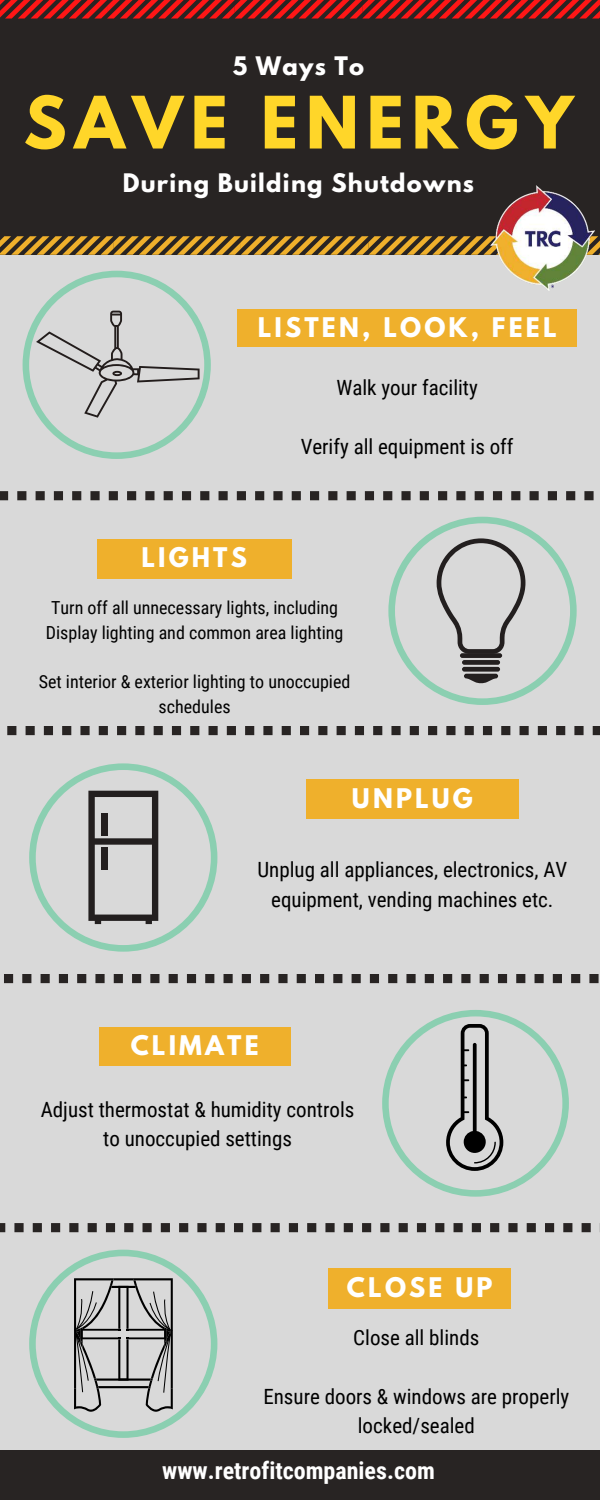
<style>
.page{position:relative;width:600px;height:1500px;background:#d9d9d9}
.page>*{position:absolute;margin:0;border:0;box-sizing:border-box;transform-origin:0 0}
.t1{font:700 64px "League Spartan";letter-spacing:.125em;color:#ffd629}
.t2{font:700 24px "League Spartan";letter-spacing:.135em;color:#fff}
.t3{font:700 24px "Roboto Condensed";color:#fff}
.t4{font:700 22.6px "League Spartan";letter-spacing:.055em;color:#fff}
.t5{font:21px/29.2px "Roboto Condensed";color:#000;text-align:center}
.t6{font:18px/24.8px "Roboto Condensed";color:#000}
</style>
<div class="page">
<div style="left:0;top:0;width:600px;height:255px;background:#282423"></div>
<svg style="left:0;top:0;width:600px;height:19px"></svg>
<svg style="left:0;top:236px;width:600px;height:19px"></svg>
<div style="left:237px;top:309px;width:340px;height:37px;background:#efb02c"></div>
<svg style="left:0;top:491px;width:283px;height:9px"></svg>
<svg style="left:292px;top:491px;width:302px;height:9px"></svg>
<div style="left:97px;top:539px;width:195px;height:40px;background:#efb02c"></div>
<svg style="left:7px;top:726px;width:284px;height:9px"></svg>
<svg style="left:300px;top:726px;width:300px;height:9px"></svg>
<div style="left:306px;top:779px;width:212px;height:39px;background:#efb02c"></div>
<svg style="left:4px;top:974px;width:302px;height:9px"></svg>
<svg style="left:315px;top:974px;width:284px;height:9px"></svg>
<div style="left:99px;top:1027px;width:191px;height:39px;background:#efb02c"></div>
<svg style="left:0;top:1223px;width:280px;height:9px"></svg>
<svg style="left:289px;top:1223px;width:311px;height:9px"></svg>
<div style="left:329px;top:1268px;width:182px;height:41px;background:#efb02c"></div>
<div style="left:0;top:1451px;width:600px;height:49px;background:#282423"></div>
<img style="left:491px;top:186px;width:103px;height:105px">
<svg style="left:23px;top:271px;width:188px;height:188px"></svg>
<svg style="left:388px;top:517px;width:189px;height:188px"></svg>
<hr style="left:464px;top:674px;width:34px;height:4px;background:#231f1f;border-radius:2px">
<div style="left:462px;top:667px;width:38px;height:5px;background:#231f1f;border-radius:2px"></div>
<div style="left:462px;top:660px;width:38px;height:5px;background:#231f1f;border-radius:2px"></div>
<div style="left:460px;top:653px;width:42px;height:5px;background:#231f1f;border-radius:2px"></div>
<svg style="left:29px;top:763px;width:188px;height:189px"></svg>
<div style="left:101px;top:813px;width:6px;height:22px;background:#231f1f"></div>
<div style="left:101px;top:848px;width:6px;height:22px;background:#231f1f"></div>
<svg style="left:382px;top:1010px;width:187px;height:187px"></svg>
<svg style="left:29px;top:1250px;width:188px;height:188px"></svg>
<p class="t4" style="left:233px;top:49px;width:133px">5 Ways To</p>
<h1 class="t1" style="left:24px;top:73px;width:551px">SAVE ENERGY</h1>
<p class="t4" style="left:123px;top:165px;width:353px">During Building Shutdowns</p>
<p class="t2" style="left:258px;top:308px;width:300px">LISTEN, LOOK, FEEL</p>
<p class="t2" style="left:141px;top:539px;width:107px">LIGHTS</p>
<p class="t5" style="left:336px;top:372px;width:143px">Walk your facility</p>
<p class="t5" style="left:301px;top:431px;width:214px">Verify all equipment is off</p>
<p class="t6" style="left:46px;top:594px;width:299px">Turn off all unnecessary lights, including<br>Display lighting and common area lighting</p>
<p class="t6" style="left:39px;top:669px;width:313px;text-align:center">Set interior &amp; exterior lighting to unoccupied schedules</p>
<p class="t2" style="left:352px;top:780px;width:122px">UNPLUG</p>
<p class="t5" style="left:257px;top:854px;width:311px">Unplug all appliances, electronics, AV equipment, vending machines etc.</p>
<p class="t2" style="left:131px;top:1026px;width:129px">CLIMATE</p>
<p class="t5" style="left:41px;top:1094px;width:315px">Adjust thermostat &amp; humidity controls to unoccupied settings</p>
<p class="t2" style="left:347px;top:1268px;width:147px">CLOSE UP</p>
<p class="t5" style="left:353px;top:1322px;width:128px">Close all blinds</p>
<p class="t5" style="left:263px;top:1381px;width:307px">Ensure doors &amp; windows are properly locked/sealed</p>
<p class="t3" style="left:162px;top:1454px;width:274px">www.retrofitcompanies.com</p>
</div>
